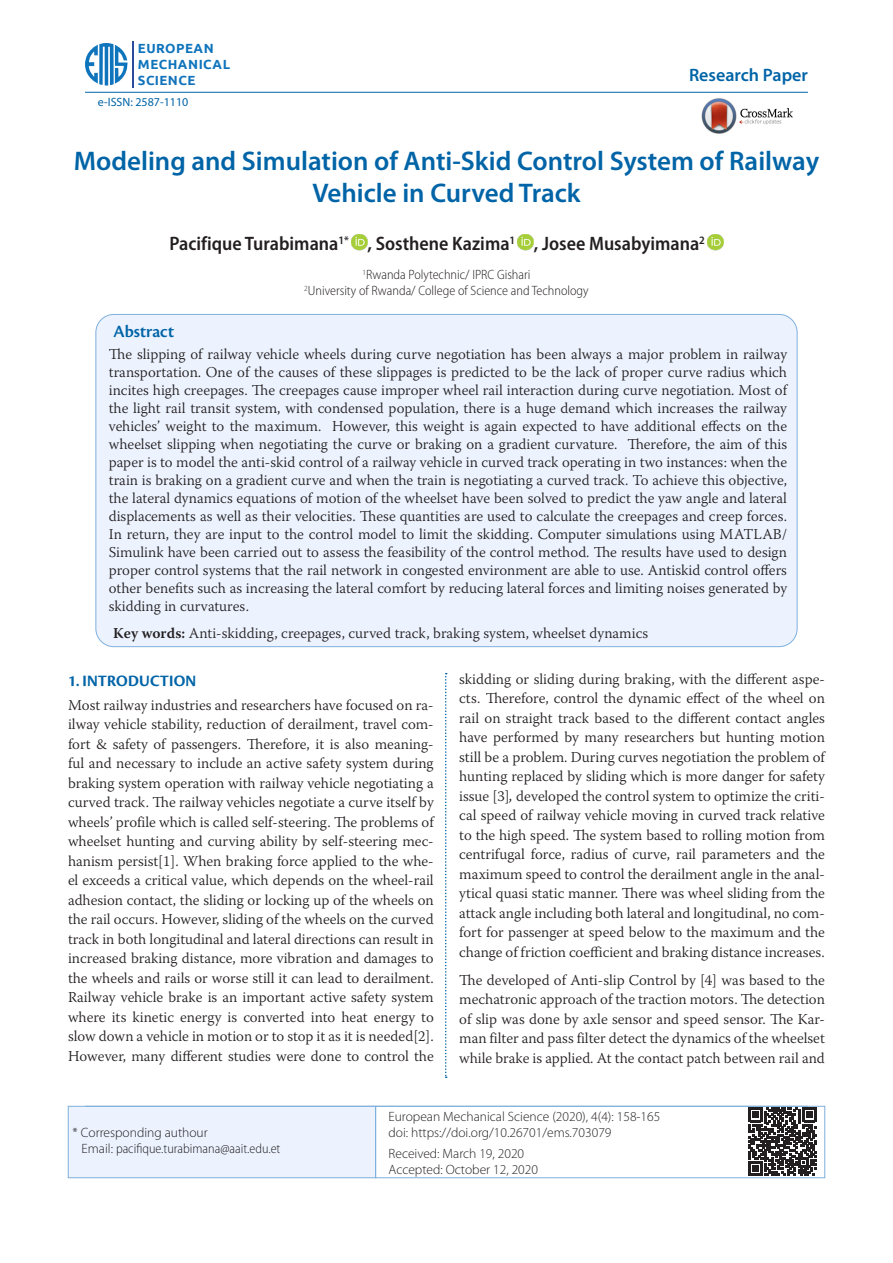
<style>
.page{position:relative;width:893px;height:1263px;background:#fff}
.page>*{position:absolute;margin:0;border:0;box-sizing:border-box;transform-origin:0 0}
.t1{font:600 27px/32.4px "Myriad Pro";color:#0064a7;text-align:center}
.Yazar{font:600 semi-condensed 19.5px "Myriad Pro";color:#231f20}
.t2{font:600 18px "Myriad Pro";color:#0064a7}
.Ozet{font:18px "Cronos Pro Semibold Disp";letter-spacing:.005em;color:#0064a7}
.t3{font:16.5px "Cronos Pro Bold Disp";letter-spacing:.01em;color:#0064a7}
.Metin{font:300 15px/19.5px "Warnock Pro";color:#231f20;text-align:justify}
.ÖzetMetin{font:300 15px/18px "Warnock Pro";color:#231f20;text-align:justify}
.Adres{font:300 semi-condensed 13.5px "Myriad Pro";color:#231f20}
.AltBilgi{font:300 semi-condensed 13.5px/16.2px "Myriad Pro";color:#231f20}
.Kunye{font:300 13.5px "Myriad Pro";color:#231f20}
.AltBilgi-2{font:300 13.5px/16.2px "Myriad Pro";color:#231f20}
.doi{font:300 13.5px "Myriad Pro";color:#231f20}
.t4{font:700 13.2px/15.9px "Ubuntu";letter-spacing:.035em;color:#0e74bc}
.t5{font:700 13.2px "Ubuntu";letter-spacing:.025em;color:#1374bb}
.Metin-2{font:12px "Myriad Pro";color:#0064a7}
.s1{font-weight:600}
.s2{font-weight:400;font-style:italic}
.s3{font-stretch:normal}
</style>
<div class="page">
<svg style="left:85px;top:43px;width:43px;height:42px"></svg>
<hr style="left:132px;top:41px;width:2px;height:46px;background:#2b4c9b">
<hr style="left:85px;top:92px;width:723px;height:1px;background:#0064a7">
<img style="left:351px;top:234px;width:16px;height:16px">
<img style="left:517px;top:234px;width:17px;height:16px">
<img style="left:707px;top:234px;width:16px;height:16px">
<div style="left:96px;top:314px;width:701px;height:333px;background:#ecf3ff;border-radius:18px"></div>
<img style="left:702px;top:99px;width:91px;height:34px">
<svg style="left:445px;top:673px;width:2px;height:405px"></svg>
<div style="left:68px;top:1106px;width:308px;height:72px;background:#ecf3ff"></div>
<div style="left:68px;top:1106px;width:308px;height:72px;border:1px solid #7fb0dd"></div>
<svg style="left:748px;top:1108px;width:69px;height:68px"></svg>
<div style="left:375px;top:1106px;width:450px;height:72px;border:1px solid #7fb0dd"></div>
<hr style="left:85px;top:1106px;width:723px;height:1px;background:#7fb0dd">
<p class="t4" style="left:138px;top:40px;width:94px">EUROPEAN<br>MECHANICAL</p>
<p class="t5" style="left:138px;top:72px;width:59px">SCIENCE</p>
<p class="t2" style="left:689px;top:64px;width:120px">Research Paper</p>
<p class="Metin-2" style="left:98px;top:94px;width:92px">e-ISSN: 2587-1110</p>
<p class="t1" style="left:74px;top:144px;width:747px">Modeling and Simulation of Anti-Skid Control System of Railway<br>Vehicle in Curved Track</p>
<p class="Yazar" style="left:170px;top:231px;width:537px">Pacifique Turabimana<sup>1*</sup> , Sosthene Kazima<sup>1</sup> , Josee Musabyimana<sup>2</sup></p>
<p class="Adres" style="left:362px;top:267px;width:169px"><sup>1</sup>Rwanda Polytechnic/ IPRC Gishari</p>
<p class="Adres" style="left:304px;top:283px;width:286px"><sup>2</sup>University of Rwanda/ College of Science and Technology</p>
<p class="Ozet" style="left:114px;top:321px;width:62px">Abstract</p>
<p class="ÖzetMetin" style="left:109px;top:345px;width:680px">The slipping of railway vehicle wheels during curve negotiation has been always a major problem in railway transportation. One of the causes of these slippages is predicted to be the lack of proper curve radius which incites high creepages. The creepages cause improper wheel rail interaction during curve negotiation. Most of the light rail transit system, with condensed population, there is a huge demand which increases the railway vehicles’ weight to the maximum. However, this weight is again expected to have additional effects on the wheelset slipping when negotiating the curve or braking on a gradient curvature. Therefore, the aim of this paper is to model the anti-skid control of a railway vehicle in curved track operating in two instances: when the train is braking on a gradient curve and when the train is negotiating a curved track. To achieve this objective, the lateral dynamics equations of motion of the wheelset have been solved to predict the yaw angle and lateral displacements as well as their velocities. These quantities are used to calculate the creepages and creep forces.<br>In return, they are input to the control model to limit the skidding. Computer simulations using MATLAB/ Simulink have been carried out to assess the feasibility of the control method. The results have used to design proper control systems that the rail network in congested environment are able to use. Antiskid control offers other benefits such as increasing the lateral comfort by reducing lateral forces and limiting noises generated by skidding in curvatures.</p>
<p class="ÖzetMetin" style="left:113px;top:624px;width:536px"><span class="s1">Key words:</span> Anti-skidding, creepages, curved track, braking system, wheelset dynamics</p>
<p class="t3" style="left:68px;top:671px;width:130px">1. INTRODUCTION</p>
<p class="Metin" style="left:68px;top:695px;width:367px">Most railway industries and researchers have focused on ra&shy;ilway vehicle stability, reduction of derailment, travel com&shy;fort &amp; safety of passengers. Therefore, it is also meaning&shy;ful and necessary to include an active safety system during braking system operation with railway vehicle negotiating a curved track. The railway vehicles negotiate a curve itself by wheels’ profile which is called self-steering. The problems of wheelset hunting and curving ability by self-steering mec&shy;hanism persist[1]. When braking force applied to the whe&shy;el exceeds a critical value, which depends on the wheel-rail adhesion contact, the sliding or locking up of the wheels on the rail occurs. However, sliding of the wheels on the curved track in both longitudinal and lateral directions can result in increased braking distance, more vibration and damages to the wheels and rails or worse still it can lead to derailment.<br>Railway vehicle brake is an important active safety system where its kinetic energy is converted into heat energy to slow down a vehicle in motion or to stop it as it is needed[2].<br>However, many different studies were done to control the</p>
<p class="Metin" style="left:459px;top:669px;width:367px">skidding or sliding during braking, with the different aspe&shy;cts. Therefore, control the dynamic effect of the wheel on rail on straight track based to the different contact angles have performed by many researchers but hunting motion still be a problem. During curves negotiation the problem of hunting replaced by sliding which is more danger for safety issue [3]<span class="s2">,</span> developed the control system to optimize the criti&shy;cal speed of railway vehicle moving in curved track relative to the high speed. The system based to rolling motion from centrifugal force, radius of curve, rail parameters and the maximum speed to control the derailment angle in the anal&shy;ytical quasi static manner. There was wheel sliding from the attack angle including both lateral and longitudinal, no com&shy;fort for passenger at speed below to the maximum and the change of friction coefficient and braking distance increases.</p>
<p class="Metin" style="left:459px;top:970px;width:367px">The developed of Anti-slip Control by [4] was based to the mechatronic approach of the traction motors. The detection of slip was done by axle sensor and speed sensor. The Kar&shy;man filter and pass filter detect the dynamics of the wheelset while brake is applied. At the contact patch between rail and</p>
<p class="AltBilgi" style="left:82px;top:1124px;width:200px;text-indent:-9px"><span class="s3">* Corresponding authour<br>Email:</span> pacifique.turabimana@aait.edu.et</p>
<p class="Kunye" style="left:389px;top:1108px;width:273px">European Mechanical Science (2020), 4(4): 158-165</p>
<p class="doi" style="left:389px;top:1124px;width:224px">doi: https://doi.org/10.26701/ems.703079</p>
<p class="AltBilgi-2" style="left:389px;top:1145px;width:151px">Received: March 19, 2020<br>Accepted: October 12, 2020</p>
</div>
